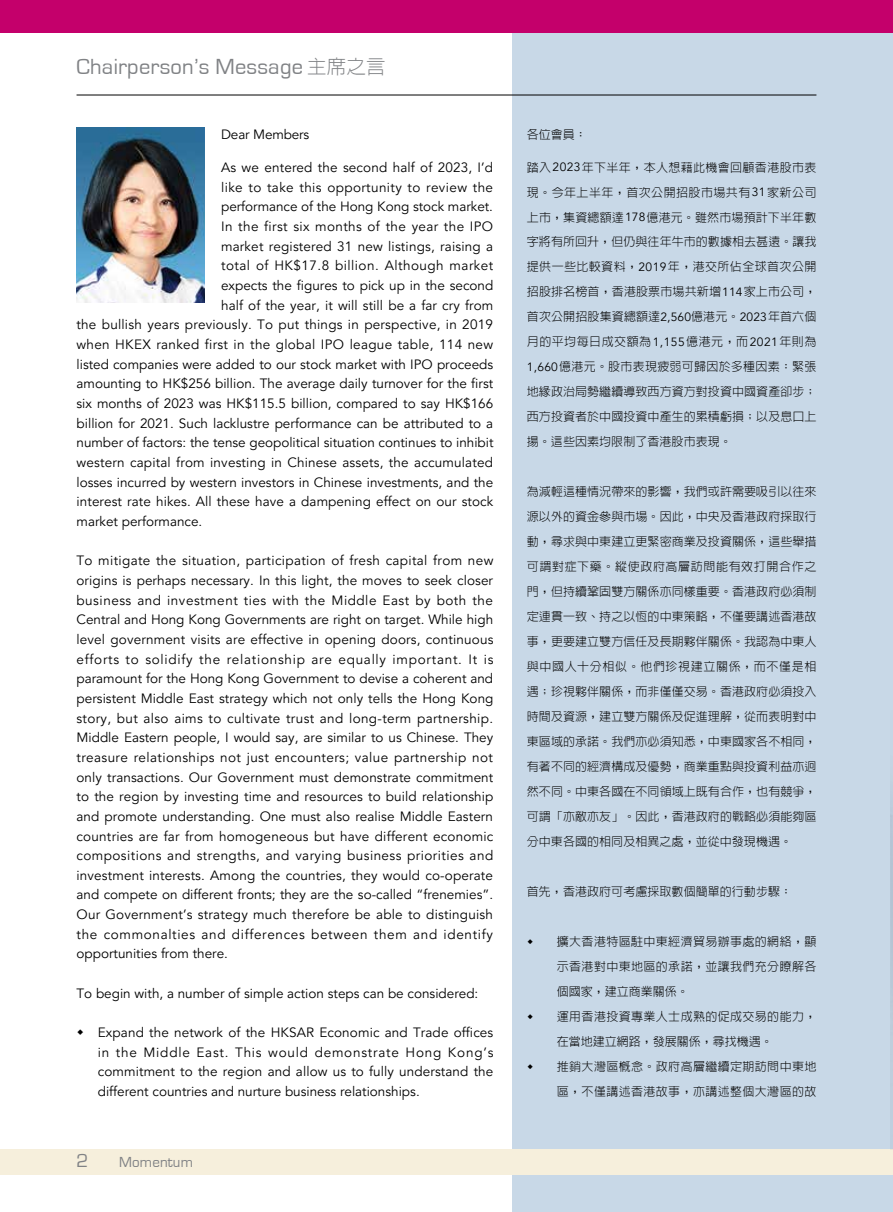
<style>
.page{position:relative;width:893px;height:1212px;background:#fff}
.page>*{position:absolute;margin:0;border:0;box-sizing:border-box;transform-origin:0 0}
.t1{font:22.5px "Eurostile";letter-spacing:.01em;color:#808285}
.t2{font:19.5px "Eurostile";color:#808285}
.t3{font:15px "Eurostile";letter-spacing:.01em;color:#808285}
.t4{font:13.5px/19.6px "Avenir";color:#000;text-align:justify}
.t5{font:13.5px "Avenir";letter-spacing:.02em;color:#000}
.t6{font:13.5px "Avenir";letter-spacing:.03em;color:#000}
.t7{font:13.5px "Avenir";letter-spacing:.035em;color:#000}
.t8{font:13.5px "Avenir";letter-spacing:.025em;color:#000}
.t9{font:300 12px/24.9px "AR Hei B5";letter-spacing:.005em;color:#000;text-align:justify}
.t10{font:300 12px/24.9px "AR Hei B5";letter-spacing:.03em;color:#000}
.s1{font-family:"AR Hei B5";font-weight:300;font-size:19.5px}
.s2{font-family:"Avenir";font-weight:400}
</style>
<div class="page">
<div style="left:512px;top:0;width:381px;height:1212px;background:#c8d8e7"></div>
<hr style="left:77px;top:95px;width:739px;height:1px;background:#000">
<div style="left:0;top:0;width:893px;height:33px;background:#c4006b"></div>
<div style="left:0;top:1149px;width:893px;height:25px;background:#f6efdc"></div>
<img style="left:77px;top:128px;width:127px;height:174px">
<h1 class="t1" style="left:77px;top:55px;width:311px">Chairperson’s Message <span class="s1">主席之言</span></h1>
<p class="t4" style="left:221px;top:125px;width:90px">Dear Members</p>
<p class="t4" style="left:221px;top:158px;width:273px">As we entered the second half of 2023, I’d</p>
<p class="t6" style="left:221px;top:179px;width:273px">like to take this opportunity to review the</p>
<p class="t4" style="left:221px;top:197px;width:273px">performance of the Hong Kong stock market.</p>
<p class="t8" style="left:221px;top:219px;width:274px">In the first six months of the year the IPO</p>
<p class="t4" style="left:221px;top:237px;width:273px">market registered 31 new listings, raising a</p>
<p class="t7" style="left:221px;top:258px;width:274px">total of HK$17.8 billion. Although market</p>
<p class="t4" style="left:221px;top:276px;width:274px">expects the figures to pick up in the second</p>
<p class="t4" style="left:221px;top:296px;width:274px">half of the year, it will still be a far cry from</p>
<p class="t4" style="left:77px;top:315px;width:418px">the bullish years previously. To put things in perspective, in 2019</p>
<p class="t5" style="left:77px;top:337px;width:418px">when HKEX ranked first in the global IPO league table, 114 new</p>
<p class="t4" style="left:77px;top:355px;width:418px">listed companies were added to our stock market with IPO proceeds</p>
<p class="t4" style="left:77px;top:374px;width:418px">amounting to HK$256 billion. The average daily turnover for the first</p>
<p class="t4" style="left:77px;top:394px;width:418px">six months of 2023 was HK$115.5 billion, compared to say HK$166</p>
<p class="t4" style="left:77px;top:414px;width:418px">billion for 2021. Such lacklustre performance can be attributed to a</p>
<p class="t4" style="left:77px;top:433px;width:418px">number of factors: the tense geopolitical situation continues to inhibit</p>
<p class="t4" style="left:77px;top:453px;width:418px">western capital from investing in Chinese assets, the accumulated</p>
<p class="t4" style="left:77px;top:472px;width:418px">losses incurred by western investors in Chinese investments, and the</p>
<p class="t4" style="left:77px;top:492px;width:418px">interest rate hikes. All these have a dampening effect on our stock</p>
<p class="t4" style="left:77px;top:512px;width:127px">market performance.</p>
<p class="t4" style="left:77px;top:551px;width:418px">To mitigate the situation, participation of fresh capital from new origins is perhaps necessary. In this light, the moves to seek closer business and investment ties with the Middle East by both the Central and Hong Kong Governments are right on target. While high level government visits are effective in opening doors, continuous efforts to solidify the relationship are equally important. It is paramount for the Hong Kong Government to devise a coherent and persistent Middle East strategy which not only tells the Hong Kong story, but also aims to cultivate trust and long-term partnership.<br>Middle Eastern people, I would say, are similar to us Chinese. They treasure relationships not just encounters; value partnership not only transactions. Our Government must demonstrate commitment to the region by investing time and resources to build relationship and promote understanding. One must also realise Middle Eastern countries are far from homogeneous but have different economic compositions and strengths, and varying business priorities and investment interests. Among the countries, they would co-operate and compete on different fronts; they are the so-called “frenemies”.<br>Our Government’s strategy much therefore be able to distinguish the commonalties and differences between them and identify opportunities from there.</p>
<p class="t4" style="left:77px;top:984px;width:403px">To begin with, a number of simple action steps can be considered:</p>
<p class="t4" style="left:98px;top:1023px;width:397px">Expand the network of the HKSAR Economic and Trade offices in the Middle East. This would demonstrate Hong Kong’s commitment to the region and allow us to fully understand the different countries and nurture business relationships.</p>
<h2 class="t2" style="left:77px;top:1150px;width:13px">2</h2>
<p class="t3" style="left:119px;top:1154px;width:76px">Momentum</p>
<p class="t9" style="left:527px;top:122px;width:61px">各位會員﹕</p>
<p class="t9" style="left:527px;top:155px;width:291px">踏入<span class="s2">2023</span>年下半年，本人想藉此機會回顧香港股市表現。今年上半年，首次公開招股市場共有<span class="s2">31</span>家新公司上市，集資總額達<span class="s2">178</span>億港元。雖然市場預計下半年數字將有所回升，但仍與往年牛市的數據相去甚遠。讓我提供一些比較資料，<span class="s2">2019</span>年，港交所佔全球首次公開招股排名榜首，香港股票市場共新增<span class="s2">114</span>家上市公司，首次公開招股集資總額達<span class="s2">2,560</span>億港元。<span class="s2">2023</span>年首六個月的平均每日成交額為<span class="s2">1,155</span>億港元，而<span class="s2">2021</span>年則為<span class="s2">1,660</span>億港元。股市表現疲弱可歸因於多種因素：緊張地緣政治局勢繼續導致西方資方對投資中國資產卻步；西方投資者於中國投資中產生的累積虧損；以及息口上揚。這些因素均限制了香港股市表現。</p>
<p class="t9" style="left:527px;top:479px;width:291px">為減輕這種情況帶來的影響，我們或許需要吸引以往來源以外的資金參與市場。因此，中央及香港政府採取行動，尋求與中東建立更緊密商業及投資關係，這些舉措可謂對症下藥。縱使政府高層訪問能有效打開合作之門，但持續鞏固雙方關係亦同樣重要。香港政府必須制定連貫一致、持之以恆的中東策略，不僅要講述香港故事，更要建立雙方信任及長期夥伴關係。我認為中東人與中國人十分相似。他們珍視建立關係，而不僅是相遇；珍視夥伴關係，而非僅僅交易。香港政府必須投入時間及資源，建立雙方關係及促進理解，從而表明對中東區域的承諾。我們亦必須知悉，中東國家各不相同，有著不同的經濟構成及優勢，商業重點與投資利益亦迥然不同。中東各國在不同領域上既有合作，也有競爭，可謂「亦敵亦友」。因此，香港政府的戰略必須能夠區分中東各國的相同及相異之處，並從中發現機遇。</p>
<p class="t9" style="left:527px;top:879px;width:267px">首先，香港政府可考慮採取數個簡單的行動步驟：</p>
<p class="t10" style="left:557px;top:929px;width:261px">擴大香港特區駐中東經濟貿易辦事處的網絡，顯示香港對中東地區的承諾，並讓我們充分瞭解各個國家，建立商業關係。<br>運用香港投資專業人士成熟的促成交易的能力，在當地建立網路，發展關係，尋找機遇。<br>推銷大灣區概念。政府高層繼續定期訪問中東地區，不僅講述香港故事，亦講述整個大灣區的故</p>
</div>
